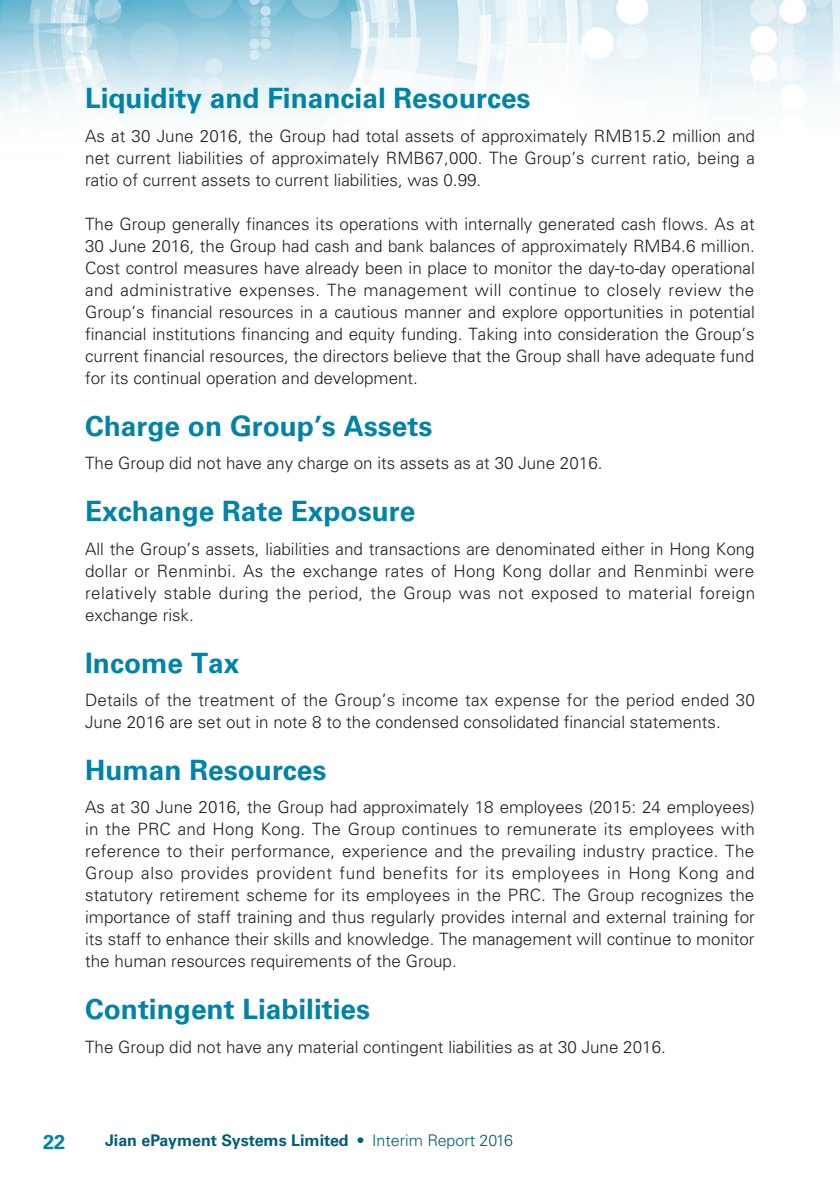
<style>
.page{position:relative;width:840px;height:1191px;background:#fff}
.page>*{position:absolute;margin:0;border:0;box-sizing:border-box;transform-origin:0 0}
._01_H1{font:700 28px "Univers LT Std";color:#0083a9}
.t1{font:700 20px "Univers LT Std";color:#0083a9}
._00_txt{font:300 17px/22px "Univers LT Std";color:#231f20;text-align:justify}
.t2{font:700 16px "Univers LT Std";color:#005d79}
.s1{font-weight:300}
</style>
<div class="page">
<img style="left:0;top:0;width:839px;height:115px">
<p class="_01_H1" style="left:85px;top:82px;width:447px">Liquidity and Financial Resources</p>
<p class="_00_txt" style="left:85px;top:125px;width:671px">As at 30 June 2016, the Group had total assets of approximately RMB15.2 million and net current liabilities of approximately RMB67,000. The Group’s current ratio, being a ratio of current assets to current liabilities, was 0.99.</p>
<p class="_00_txt" style="left:85px;top:213px;width:671px">The Group generally finances its operations with internally generated cash flows. As at 30 June 2016, the Group had cash and bank balances of approximately RMB4.6 million.<br>Cost control measures have already been in place to monitor the day-to-day operational and administrative expenses. The management will continue to closely review the Group’s financial resources in a cautious manner and explore opportunities in potential financial institutions financing and equity funding. Taking into consideration the Group’s current financial resources, the directors believe that the Group shall have adequate fund for its continual operation and development.</p>
<p class="_01_H1" style="left:85px;top:409px;width:348px">Charge on Group’s Assets</p>
<p class="_00_txt" style="left:85px;top:452px;width:518px">The Group did not have any charge on its assets as at 30 June 2016.</p>
<p class="_01_H1" style="left:85px;top:495px;width:331px">Exchange Rate Exposure</p>
<p class="_00_txt" style="left:85px;top:537px;width:671px">All the Group’s assets, liabilities and transactions are denominated either in Hong Kong dollar or Renminbi. As the exchange rates of Hong Kong dollar and Renminbi were relatively stable during the period, the Group was not exposed to material foreign exchange risk.</p>
<p class="_01_H1" style="left:85px;top:646px;width:156px">Income Tax</p>
<p class="_00_txt" style="left:85px;top:689px;width:671px">Details of the treatment of the Group’s income tax expense for the period ended 30<br>June 2016 are set out in note 8 to the condensed consolidated financial statements.</p>
<p class="_01_H1" style="left:85px;top:753px;width:243px">Human Resources</p>
<p class="_00_txt" style="left:85px;top:796px;width:671px">As at 30 June 2016, the Group had approximately 18 employees (2015: 24 employees) in the PRC and Hong Kong. The Group continues to remunerate its employees with reference to their performance, experience and the prevailing industry practice. The Group also provides provident fund benefits for its employees in Hong Kong and statutory retirement scheme for its employees in the PRC. The Group recognizes the importance of staff training and thus regularly provides internal and external training for its staff to enhance their skills and knowledge. The management will continue to monitor the human resources requirements of the Group.</p>
<p class="_01_H1" style="left:85px;top:993px;width:286px">Contingent Liabilities</p>
<p class="_00_txt" style="left:85px;top:1035px;width:582px">The Group did not have any material contingent liabilities as at 30 June 2016.</p>
<p class="t1" style="left:43px;top:1130px;width:24px">22</p>
<p class="t2" style="left:105px;top:1130px;width:409px">Jian ePayment Systems Limited • <span class="s1">Interim Report 2016</span></p>
</div>
